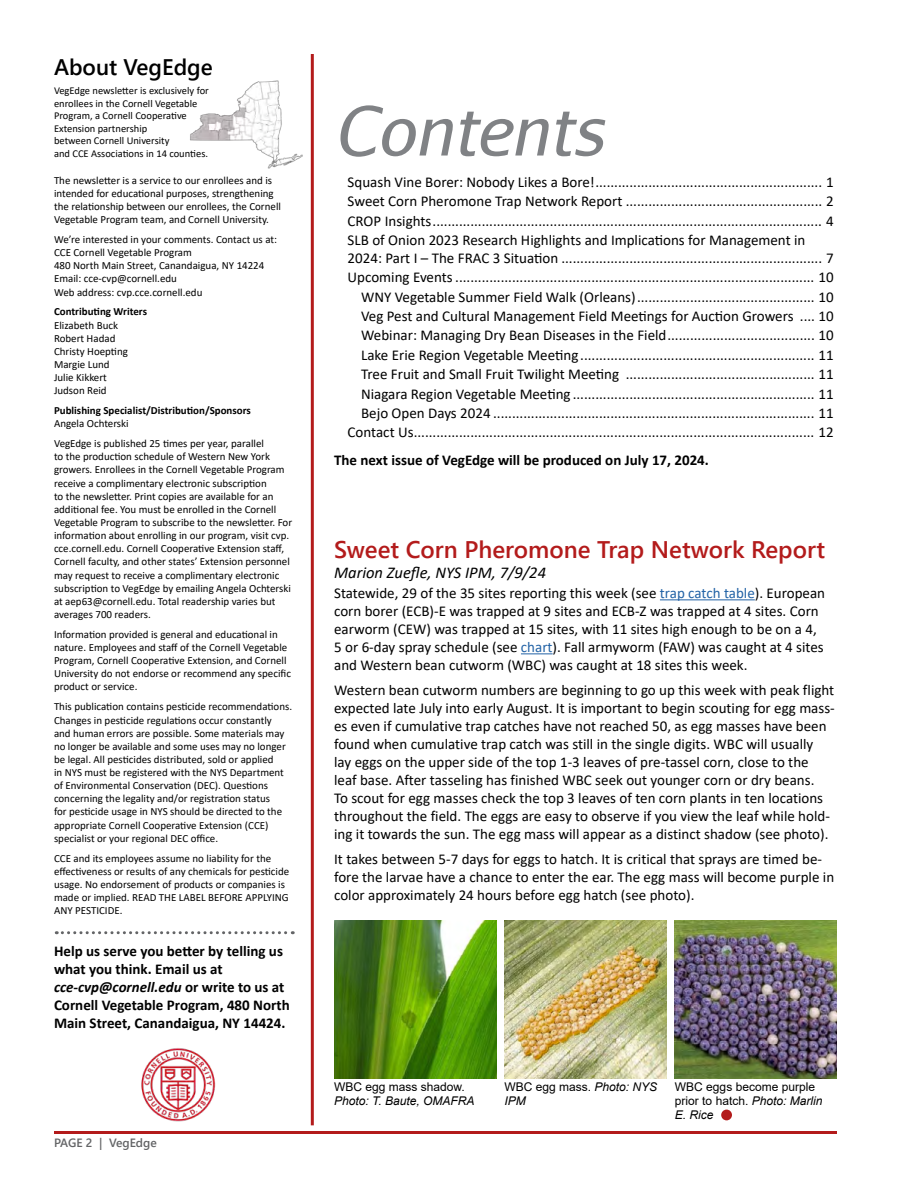
<style>
.page{position:relative;width:918px;height:1188px;background:#fff}
.page>*{position:absolute;margin:0;border:0;box-sizing:border-box;transform-origin:0 0}
.t1{font:italic 67.5px "Aurulent Sans";color:#808285}
.t2{font:24px "Webly Sleek UI Semibold";color:#b31b1b}
.t3{font:22.5px "Webly Sleek UI Semibold";color:#000}
.t4{font:italic 16.5px "Calibri";color:#000}
.t5{font:15px/18px "Calibri";color:#000}
.t6{font:700 15px/18px "Calibri";color:#000}
.t7{font:12px/14.4px "Arial";color:#000}
.t8{font:italic 12px/14.4px "Arial";color:#000}
.t9{font:12px "Webly Sleek UI Semibold";color:#636466}
.t10{font:10.95px/13.2px "Calibri";color:#000}
.t11{font:700 10.95px "Calibri";color:#000}
.t12{font:10.5px/12.6px "Calibri";color:#000}
.s1{font-style:italic}
.s2{color:#2363a6}
.s3{font-style:normal}
</style>
<div class="page">
<img style="left:190px;top:64px;width:121px;height:111px">
<hr style="left:311px;top:54px;width:3px;height:1071px;background:#b31b1b">
<svg style="left:56px;top:931px;width:237px;height:3px"></svg>
<img style="left:141px;top:1048px;width:75px;height:74px">
<hr style="left:660px;top:599px;width:95px;height:1px;background:#2363a6">
<hr style="left:521px;top:653px;width:32px;height:1px;background:#2363a6">
<img style="left:334px;top:921px;width:162px;height:157px">
<img style="left:505px;top:921px;width:162px;height:157px">
<img style="left:675px;top:921px;width:162px;height:157px">
<div style="left:721px;top:1110px;width:11px;height:10px;background:#b31b1b;border-radius:50%"></div>
<hr style="left:54px;top:1131px;width:783px;height:3px;background:#b31b1b">
<h3 class="t3" style="left:54px;top:50px;width:160px">About VegEdge</h3>
<p class="t12" style="left:54px;top:84px;width:156px">VegEdge newsletter is exclusively for enrollees in the Cornell Vegetable<br>Program, a Cornell Cooperative<br>Extension partnership<br>between Cornell University<br>and CCE Associations in 14 counties.</p>
<p class="t10" style="left:54px;top:173px;width:229px">The newsletter is a service to our enrollees and is intended for educational purposes, strengthening the relationship between our enrollees, the Cornell Vegetable Program team, and Cornell University.</p>
<p class="t10" style="left:54px;top:232px;width:225px">We’re interested in your comments. Contact us at:<br>CCE Cornell Vegetable Program<br>480 North Main Street, Canandaigua, NY 14224<br>Email: cce-cvp@cornell.edu<br>Web address: cvp.cce.cornell.edu</p>
<p class="t11" style="left:54px;top:304px;width:95px">Contributing Writers</p>
<p class="t10" style="left:54px;top:318px;width:75px">Elizabeth Buck<br>Robert Hadad<br>Christy Hoepting<br>Margie Lund<br>Julie Kikkert<br>Judson Reid</p>
<p class="t11" style="left:54px;top:403px;width:198px">Publishing Specialist/Distribution/Sponsors</p>
<p class="t10" style="left:54px;top:413px;width:211px;line-height:20px">Angela Ochterski<br>VegEdge is published 25 times per year, parallel</p>
<p class="t10" style="left:54px;top:450px;width:240px">to the production schedule of Western New York growers. Enrollees in the Cornell Vegetable Program receive a complimentary electronic subscription<br>to the newsletter. Print copies are available for an additional fee. You must be enrolled in the Cornell Vegetable Program to subscribe to the newsletter. For information about enrolling in our program, visit cvp. cce.cornell.edu. Cornell Cooperative Extension staff, Cornell faculty, and other states’ Extension personnel may request to receive a complimentary electronic subscription to VegEdge by emailing Angela Ochterski at aep63@cornell.edu. Total readership varies but averages 700 readers.</p>
<p class="t10" style="left:54px;top:627px;width:239px">Information provided is general and educational in nature. Employees and staff of the Cornell Vegetable Program, Cornell Cooperative Extension, and Cornell University do not endorse or recommend any specific product or service.</p>
<p class="t10" style="left:54px;top:700px;width:240px">This publication contains pesticide recommendations.<br>Changes in pesticide regulations occur constantly<br>and human errors are possible. Some materials may no longer be available and some uses may no longer be legal. All pesticides distributed, sold or applied<br>in NYS must be registered with the NYS Department of Environmental Conservation (DEC). Questions concerning the legality and/or registration status<br>for pesticide usage in NYS should be directed to the appropriate Cornell Cooperative Extension (CCE) specialist or your regional DEC office.</p>
<p class="t10" style="left:54px;top:851px;width:237px">CCE and its employees assume no liability for the effectiveness or results of any chemicals for pesticide usage. No endorsement of products or companies is made or implied. READ THE LABEL BEFORE APPLYING ANY PESTICIDE.</p>
<p class="t6" style="left:54px;top:941px;width:237px">Help us serve you better by telling us what you think. Email us at <span class="s1">cce-cvp@cornell.edu</span> or write to us at Cornell Vegetable Program, 480 North Main Street, Canandaigua, NY 14424.</p>
<p class="t9" style="left:54px;top:1134px;width:104px">PAGE 2 | VegEdge</p>
<h1 class="t1" style="left:334px;top:88px;width:271px">Contents</h1>
<p class="t5" style="left:348px;top:172px;width:488px;line-height:19.4px;text-align:justify">Squash Vine Borer: Nobody Likes a Bore!............................................................ 1<br>Sweet Corn Pheromone Trap Network Report .................................................... 2<br>CROP Insights....................................................................................................... 4<br>SLB of Onion 2023 Research Highlights and Implications for Management in</p>
<p class="t5" style="left:348px;top:248px;width:488px;line-height:19.4px;text-align:right">2024: Part I – The FRAC 3 Situation ..................................................................... 7<br>Upcoming Events ............................................................................................... 10<br>WNY Vegetable Summer Field Walk (Orleans)............................................... 10<br>Veg Pest and Cultural Management Field Meetings for Auction Growers .... 10<br>Webinar: Managing Dry Bean Diseases in the Field....................................... 10<br>Lake Erie Region Vegetable Meeting .............................................................. 11<br>Tree Fruit and Small Fruit Twilight Meeting .................................................. 11<br>Niagara Region Vegetable Meeting ................................................................ 11<br>Bejo Open Days 2024 ..................................................................................... 11<br>Contact Us.......................................................................................................... 12</p>
<p class="t6" style="left:334px;top:451px;width:376px">The next issue of VegEdge will be produced on July 17, 2024.</p>
<h2 class="t2" style="left:334px;top:532px;width:493px">Sweet Corn Pheromone Trap Network Report</h2>
<p class="t4" style="left:334px;top:561px;width:213px">Marion Zuefle, NYS IPM, 7/9/24</p>
<p class="t5" style="left:334px;top:584px;width:492px">Statewide, 29 of the 35 sites reporting this week (see <span class="s2">trap catch table</span>). European corn borer (ECB)-E was trapped at 9 sites and ECB-Z was trapped at 4 sites. Corn earworm (CEW) was trapped at 15 sites, with 11 sites high enough to be on a 4, 5 or 6-day spray schedule (see <span class="s2">chart</span>). Fall armyworm (FAW) was caught at 4 sites and Western bean cutworm (WBC) was caught at 18 sites this week.</p>
<p class="t5" style="left:334px;top:681px;width:502px">Western bean cutworm numbers are beginning to go up this week with peak flight expected late July into early August. It is important to begin scouting for egg mass&shy;es even if cumulative trap catches have not reached 50, as egg masses have been found when cumulative trap catch was still in the single digits. WBC will usually<br>lay eggs on the upper side of the top 1-3 leaves of pre-tassel corn, close to the leaf base. After tasseling has finished WBC seek out younger corn or dry beans.<br>To scout for egg masses check the top 3 leaves of ten corn plants in ten locations throughout the field. The eggs are easy to observe if you view the leaf while hold&shy;ing it towards the sun. The egg mass will appear as a distinct shadow (see photo).</p>
<p class="t5" style="left:334px;top:849px;width:502px">It takes between 5-7 days for eggs to hatch. It is critical that sprays are timed be&shy;fore the larvae have a chance to enter the ear. The egg mass will become purple in color approximately 24 hours before egg hatch (see photo).</p>
<p class="t7" style="left:334px;top:1079px;width:132px">WBC egg mass shadow.</p>
<p class="t8" style="left:334px;top:1094px;width:142px">Photo: T. Baute, OMAFRA</p>
<p class="t8" style="left:505px;top:1079px;width:154px"><span class="s3">WBC egg mass.</span> Photo: NYS<br>IPM</p>
<p class="t7" style="left:675px;top:1079px;width:149px">WBC eggs become purple prior to hatch. <span class="s1">Photo: Marlin<br>E. Rice</span></p>
</div>
